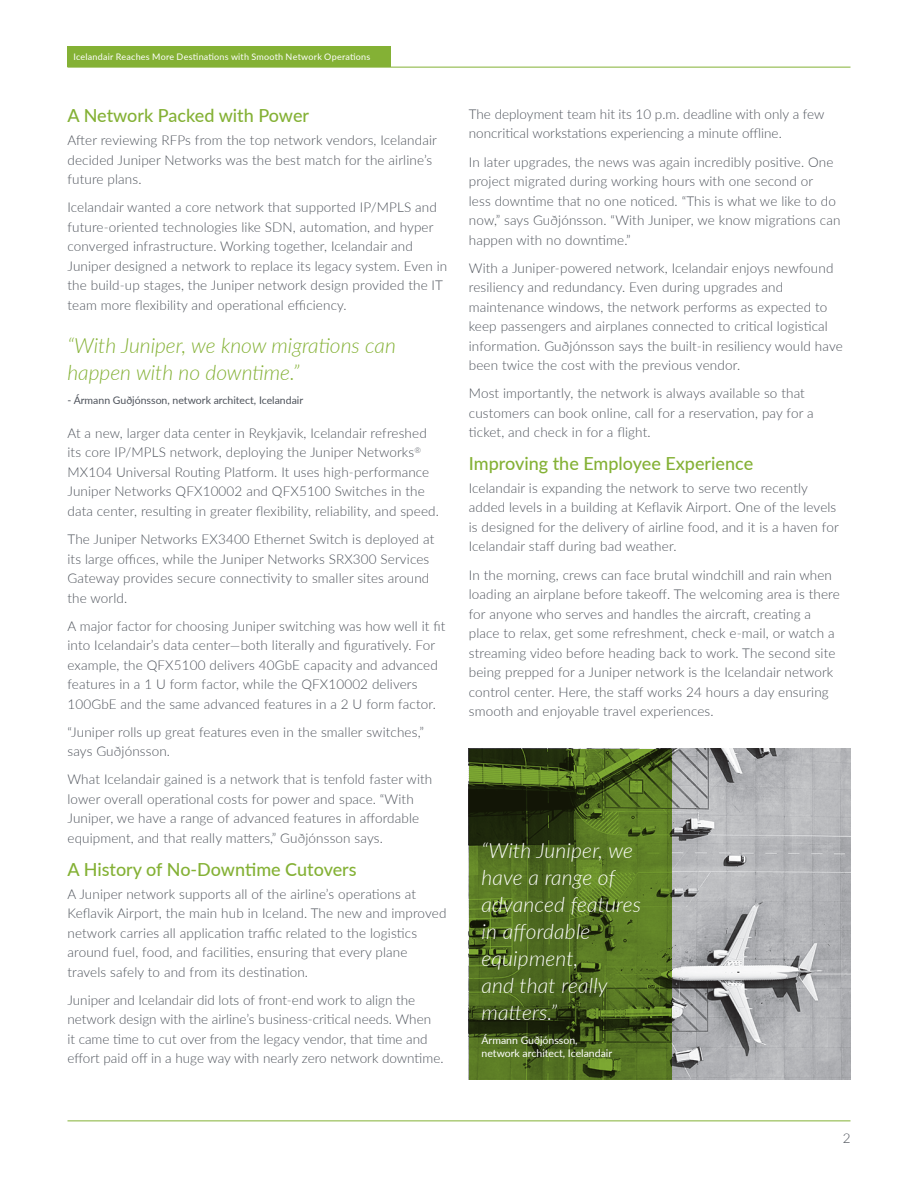
<style>
.page{position:relative;width:918px;height:1188px;background:#fff}
.page>*{position:absolute;margin:0;border:0;box-sizing:border-box;transform-origin:0 0}
.Quote_-_white{font:italic 300 21px/27px "Lato";letter-spacing:.01em;color:#fff}
.t1{font:italic 300 21px/27px "Lato";color:#84b135}
.t2{font:500 18px "Lato";color:#84b135}
.t3{font:300 13.5px/19.5px "Lato";letter-spacing:.01em;color:#4d525a}
.Quote_Name{font:10.5px "Lato";color:#4d525a}
.Quote_Name_-_white{font:10.5px/13.5px "Lato";color:#fff}
.t4{font:9px "Lato";letter-spacing:.025em;color:#fff}
</style>
<div class="page">
<hr style="left:68px;top:67px;width:782px;height:1px;background:#84b135">
<div style="left:68px;top:46px;width:324px;height:21px;background:#84b135"></div>
<hr style="left:68px;top:1120px;width:782px;height:1px;background:#84b135">
<img style="left:469px;top:749px;width:382px;height:331px">
<svg style="left:469px;top:749px;width:202px;height:330px;background:#4b651e"></svg>
<p class="t4" style="left:73px;top:50px;width:298px">Icelandair Reaches More Destinations with Smooth Network Operations</p>
<h1 class="t2" style="left:68px;top:103px;width:243px">A Network Packed with Power</h1>
<p class="t3" style="left:68px;top:130px;width:371px">After reviewing RFPs from the top network vendors, Icelandair decided Juniper Networks was the best match for the airline’s future plans.</p>
<p class="t3" style="left:68px;top:197px;width:381px">Icelandair wanted a core network that supported IP/MPLS and future-oriented technologies like SDN, automation, and hyper converged infrastructure. Working together, Icelandair and Juniper designed a network to replace its legacy system. Even in the build-up stages, the Juniper network design provided the IT team more flexibility and operational efficiency.</p>
<p class="t1" style="left:68px;top:331px;width:330px">“With Juniper, we know migrations can happen with no downtime.”</p>
<p class="Quote_Name" style="left:68px;top:393px;width:237px">- Ármann Guðjónsson, network architect, Icelandair</p>
<p class="t3" style="left:68px;top:423px;width:373px">At a new, larger data center in Reykjavik, Icelandair refreshed its core IP/MPLS network, deploying the Juniper Networks<sup>® </sup>MX104 Universal Routing Platform. It uses high-performance Juniper Networks QFX10002 and QFX5100 Switches in the data center, resulting in greater flexibility, reliability, and speed.</p>
<p class="t3" style="left:68px;top:529px;width:369px">The Juniper Networks EX3400 Ethernet Switch is deployed at its large offices, while the Juniper Networks SRX300 Services Gateway provides secure connectivity to smaller sites around the world.</p>
<p class="t3" style="left:68px;top:616px;width:380px">A major factor for choosing Juniper switching was how well it fit into Icelandair’s data center—both literally and figuratively. For example, the QFX5100 delivers 40GbE capacity and advanced features in a 1 U form factor, while the QFX10002 delivers 100GbE and the same advanced features in a 2 U form factor.</p>
<p class="t3" style="left:68px;top:722px;width:358px">“Juniper rolls up great features even in the smaller switches,” says Guðjónsson.</p>
<p class="t3" style="left:68px;top:769px;width:366px">What Icelandair gained is a network that is tenfold faster with lower overall operational costs for power and space. “With Juniper, we have a range of advanced features in affordable equipment, and that really matters,” Guðjónsson says.</p>
<h1 class="t2" style="left:68px;top:856px;width:291px">A History of No-Downtime Cutovers</h1>
<p class="t3" style="left:68px;top:884px;width:381px">A Juniper network supports all of the airline’s operations at Keflavik Airport, the main hub in Iceland. The new and improved network carries all application traffic related to the logistics around fuel, food, and facilities, ensuring that every plane travels safely to and from its destination.</p>
<p class="t3" style="left:68px;top:990px;width:378px">Juniper and Icelandair did lots of front-end work to align the network design with the airline’s business-critical needs. When<br>it came time to cut over from the legacy vendor, that time and effort paid off in a huge way with nearly zero network downtime.</p>
<p class="t3" style="left:469px;top:104px;width:357px">The deployment team hit its 10 p.m. deadline with only a few noncritical workstations experiencing a minute offline.</p>
<p class="t3" style="left:469px;top:151px;width:373px">In later upgrades, the news was again incredibly positive. One project migrated during working hours with one second or<br>less downtime that no one noticed. “This is what we like to do now,” says Guðjónsson. “With Juniper, we know migrations can happen with no downtime.”</p>
<p class="t3" style="left:469px;top:258px;width:375px">With a Juniper-powered network, Icelandair enjoys newfound resiliency and redundancy. Even during upgrades and maintenance windows, the network performs as expected to keep passengers and airplanes connected to critical logistical information. Guðjónsson says the built-in resiliency would have been twice the cost with the previous vendor.</p>
<p class="t3" style="left:469px;top:383px;width:346px">Most importantly, the network is always available so that customers can book online, call for a reservation, pay for a ticket, and check in for a flight.</p>
<h1 class="t2" style="left:469px;top:451px;width:286px">Improving the Employee Experience</h1>
<p class="t3" style="left:469px;top:478px;width:372px">Icelandair is expanding the network to serve two recently added levels in a building at Keflavik Airport. One of the levels is designed for the delivery of airline food, and it is a haven for Icelandair staff during bad weather.</p>
<p class="t3" style="left:469px;top:564px;width:372px">In the morning, crews can face brutal windchill and rain when loading an airplane before takeoff. The welcoming area is there for anyone who serves and handles the aircraft, creating a place to relax, get some refreshment, check e-mail, or watch a streaming video before heading back to work. The second site being prepped for a Juniper network is the Icelandair network control center. Here, the staff works 24 hours a day ensuring smooth and enjoyable travel experiences.</p>
<p class="Quote_-_white" style="left:482px;top:836px;width:161px">“With Juniper, we have a range of advanced features in affordable equipment,<br>and that really matters.”</p>
<p class="Quote_Name_-_white" style="left:482px;top:1033px;width:132px">Ármann Guðjónsson, network architect, Icelandair</p>
<p class="t3" style="left:843px;top:1128px;width:9px">2</p>
</div>
